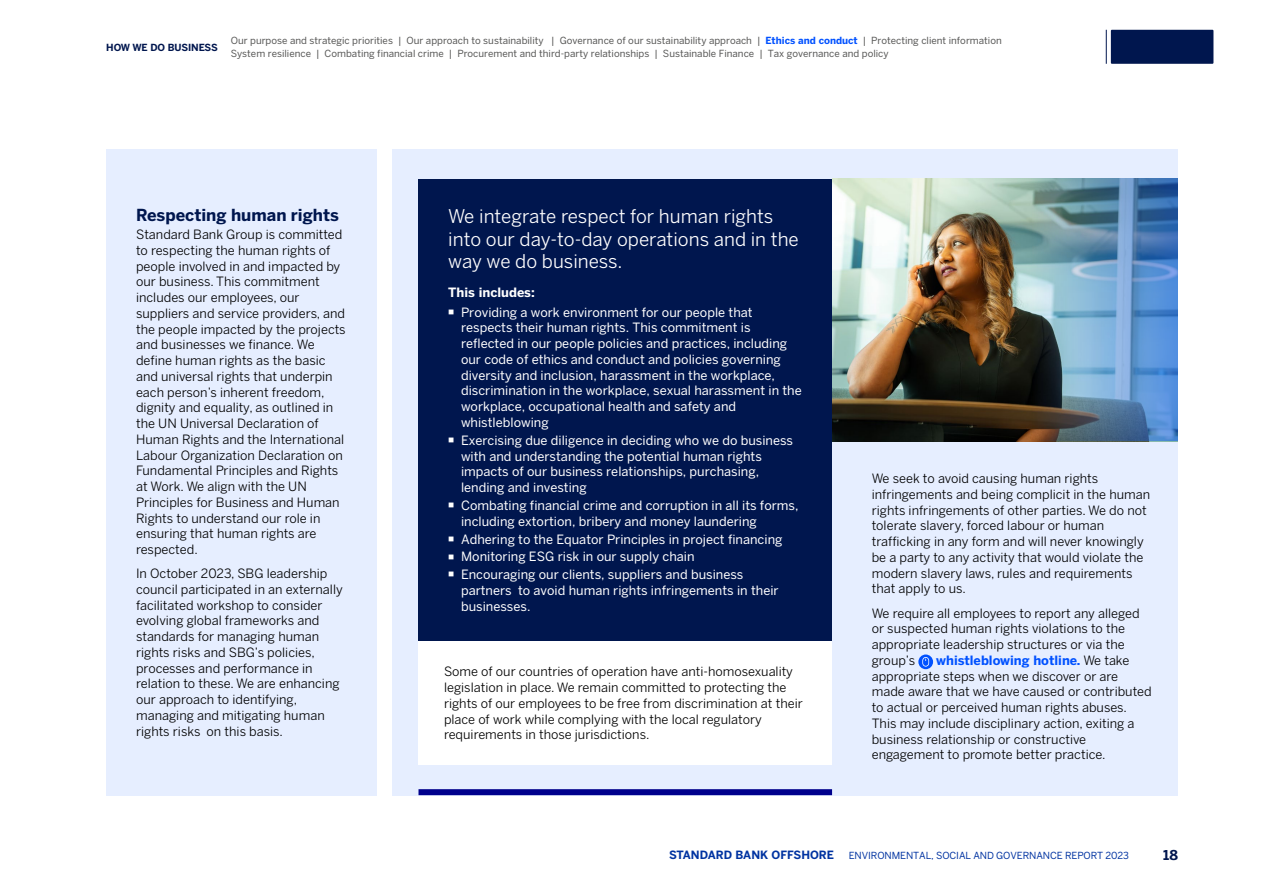
<style>
.page{position:relative;width:1263px;height:893px;background:#fff}
.page>*{position:absolute;margin:0;border:0;box-sizing:border-box;transform-origin:0 0}
.t1{font:18.75px/22.5px "Benton Sans";color:#fff}
.t2{font:700 16.5px "Benton Sans";color:#00164e}
.t3{font:700 13.5px "Benton Sans";color:#00164e}
.t4{font:12.75px/15.8px "Benton Sans";color:#000}
.t5{font:12.75px/15.8px "Benton Sans";color:#fff}
.t6{font:700 12.75px "Benton Sans";color:#fff}
.t7{font:700 11.4px "Benton Sans";color:#0033a1}
.t8{font:9.75px/12.8px "Benton Sans";color:#575756}
.t9{font:9.75px "Benton Sans";letter-spacing:-.01em;color:#0033a1}
.t10{font:700 9.75px "Benton Sans";letter-spacing:-.01em;color:#00164e}
.s1{font-weight:700;color:#0051ff}
</style>
<div class="page">
<div style="left:392px;top:149px;width:786px;height:646px;background:#e6eeff"></div>
<div style="left:106px;top:149px;width:270px;height:646px;background:#e6eeff"></div>
<svg style="left:918px;top:654px;width:15px;height:15px"></svg>
<svg style="left:922px;top:657px;width:7px;height:10px"></svg>
<img style="left:832px;top:179px;width:197px;height:262px">
<div style="left:418px;top:641px;width:414px;height:124px;background:#fff"></div>
<div style="left:418px;top:179px;width:414px;height:462px;background:#00164e"></div>
<div style="left:418px;top:789px;width:414px;height:6px;background:#00008c"></div>
<img style="left:1029px;top:179px;width:149px;height:262px">
<div style="left:1111px;top:30px;width:102px;height:34px;background:#00164e"></div>
<hr style="left:1106px;top:30px;width:1px;height:34px;background:#00164e">
<p class="t10" style="left:106px;top:41px;width:113px">HOW WE DO BUSINESS</p>
<p class="t8" style="left:231px;top:34px;width:772px">Our purpose and strategic priorities | Our approach to sustainability | Governance of our sustainability approach | <span class="s1">Ethics and conduct</span> | Protecting client information<br>System resilience | Combating financial crime | Procurement and third-party relationships | Sustainable Finance | Tax governance and policy</p>
<p class="t2" style="left:136px;top:205px;width:204px">Respecting human rights</p>
<p class="t4" style="left:136px;top:226px;width:211px">Standard Bank Group is committed to respecting the human rights of people involved in and impacted by our business. This commitment includes our employees, our suppliers and service providers, and the people impacted by the projects and businesses we finance. We define human rights as the basic and universal rights that underpin each person’s inherent freedom, dignity and equality, as outlined in the UN Universal Declaration of<br>Human Rights and the International<br>Labour Organization Declaration on<br>Fundamental Principles and Rights at Work. We align with the UN<br>Principles for Business and Human<br>Rights to understand our role in ensuring that human rights are respected.</p>
<p class="t4" style="left:136px;top:566px;width:208px">In October 2023, SBG leadership council participated in an externally facilitated workshop to consider evolving global frameworks and standards for managing human rights risks and SBG’s policies, processes and performance in relation to these. We are enhancing our approach to identifying, managing and mitigating human rights risks on this basis.</p>
<h1 class="t1" style="left:448px;top:205px;width:352px">We integrate respect for human rights into our day-to-day operations and in the way we do business.</h1>
<p class="t6" style="left:448px;top:284px;width:88px">This includes:</p>
<p class="t5" style="left:461px;top:304px;width:342px">Providing a work environment for our people that respects their human rights. This commitment is reflected in our people policies and practices, including our code of ethics and conduct and policies governing diversity and inclusion, harassment in the workplace, discrimination in the workplace, sexual harassment in the workplace, occupational health and safety and whistleblowing</p>
<p class="t5" style="left:461px;top:432px;width:334px">Exercising due diligence in deciding who we do business with and understanding the potential human rights impacts of our business relationships, purchasing, lending and investing</p>
<p class="t5" style="left:461px;top:497px;width:339px">Combating financial crime and corruption in all its forms, including extortion, bribery and money laundering</p>
<p class="t5" style="left:461px;top:530px;width:323px;line-height:17.9px">Adhering to the Equator Principles in project financing<br>Monitoring ESG risk in our supply chain<br>Encouraging our clients, suppliers and business</p>
<p class="t5" style="left:461px;top:582px;width:319px">partners to avoid human rights infringements in their businesses.</p>
<p class="t4" style="left:444px;top:664px;width:360px">Some of our countries of operation have anti-homosexuality legislation in place. We remain committed to protecting the rights of our employees to be free from discrimination at their place of work while complying with the local regulatory requirements in those jurisdictions.</p>
<p class="t4" style="left:872px;top:470px;width:280px">We seek to avoid causing human rights infringements and being complicit in the human rights infringements of other parties. We do not tolerate slavery, forced labour or human trafficking in any form and will never knowingly be a party to any activity that would violate the modern slavery laws, rules and requirements that apply to us.</p>
<p class="t4" style="left:872px;top:605px;width:269px">We require all employees to report any alleged or suspected human rights violations to the appropriate leadership structures or via the group’s</p>
<p class="t4" style="left:872px;top:652px;width:281px;text-indent:64px"><span class="s1">whistleblowing hotline.</span> We take appropriate steps when we discover or are made aware that we have caused or contributed to actual or perceived human rights abuses.<br>This may include disciplinary action, exiting a business relationship or constructive engagement to promote better practice.</p>
<p class="t7" style="left:669px;top:848px;width:167px">STANDARD BANK OFFSHORE</p>
<p class="t9" style="left:849px;top:850px;width:282px">ENVIRONMENTAL, SOCIAL AND GOVERNANCE REPORT 2023</p>
<p class="t3" style="left:1163px;top:847px;width:16px">18</p>
</div>
